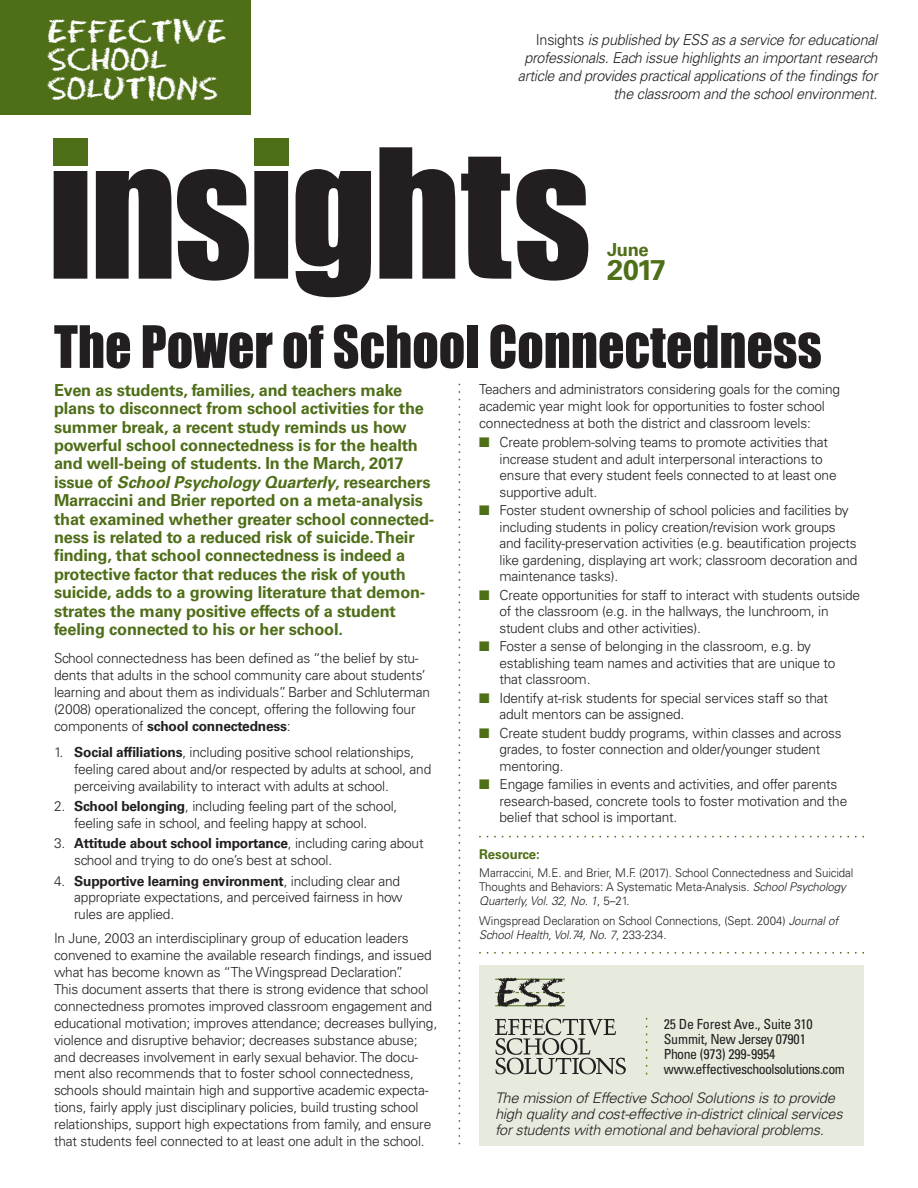
<style>
.page{position:relative;width:918px;height:1188px;background:#fff}
.page>*{position:absolute;margin:0;border:0;box-sizing:border-box;transform-origin:0 0}
.t1{font:166.2px "Impact";letter-spacing:-.02em;color:#231f20}
.head{font:54px "Impact";color:#231f20;scale:.96 1}
.t2{font:29.4px "Eraser Dust";color:#fff}
.sidebar_copy{font:700 28.5px "Univers LT Std";color:#4e6e17}
.sidebar_copy-2{font:700 18px "Univers LT Std";color:#4e6e17}
.base_body{font:700 16.5px/18.5px "Univers LT Std";letter-spacing:-.01em;color:#4e6e17}
.sidebar_copy-3{font:italic 300 15px/18px "Univers LT Std";letter-spacing:-.02em;color:#231f20;text-align:right;scale:.96 1}
.sidebar_copy-4{font:italic 300 14.55px/16.4px "Univers LT Std";letter-spacing:-.02em;color:#231f20}
.t3{font:condensed 13.95px "Univers LT Std";letter-spacing:-.01em;color:#231f20}
.t4{font:condensed 13.95px "Univers LT Std";letter-spacing:-.05em;color:#231f20}
.base_body-2{font:300 13.8px/17px "Univers LT Std";letter-spacing:-.015em;color:#231f20}
.base_body-3{font:700 13.5px "Univers LT Std";letter-spacing:-.01em;color:#4e6e17}
.base_body-4{font:300 12px/14px "Univers LT Std";letter-spacing:-.01em;color:#231f20;scale:.96 1}
.s1{font-style:normal}
.s2{font-style:italic}
.s3{font-weight:700}
.s4{color:#4e6e17}
</style>
<div class="page">
<div style="left:0;top:0;width:251px;height:115px;background:#4e6e17"></div>
<div style="left:53px;top:138px;width:35px;height:27px;background:#4e6e17"></div>
<div style="left:254px;top:138px;width:34px;height:27px;background:#4e6e17"></div>
<svg style="left:459px;top:384px;width:1px;height:760px"></svg>
<svg style="left:479px;top:952px;width:385px;height:2px"></svg>
<svg style="left:479px;top:836px;width:385px;height:1px"></svg>
<div style="left:479px;top:965px;width:385px;height:181px;background:#e6ebdd"></div>
<svg style="left:646px;top:1018px;width:1px;height:56px"></svg>
<svg style="left:495px;top:978px;width:70px;height:29px"></svg>
<svg style="left:495px;top:1019px;width:131px;height:55px"></svg>
<p class="t2" style="left:48px;top:15px;width:181px">EFFECTIVE</p>
<p class="t2" style="left:48px;top:43px;width:121px">SCHOOL</p>
<p class="t2" style="left:48px;top:71px;width:172px">SOLUTIONS</p>
<p class="sidebar_copy-3" style="left:518px;top:31px;width:376px"><span class="s1">Insights</span> is published by ESS as a service for educational professionals. Each issue highlights an important research article and provides practical applications of the findings for the classroom and the school environment.</p>
<p class="t1" style="left:48px;top:85px;width:545px">insights</p>
<p class="sidebar_copy-2" style="left:607px;top:240px;width:43px">June</p>
<p class="sidebar_copy" style="left:607px;top:254px;width:60px">2017</p>
<p class="head" style="left:54px;top:305px;width:801px">The Power of School Connectedness</p>
<p class="base_body" style="left:54px;top:381px;width:382px">Even as students, families, and teachers make plans to disconnect from school activities for the summer break, a recent study reminds us how powerful school connectedness is for the health and well-being of students. In the March, 2017 issue of <span class="s2">School Psychology Quarterly</span>, researchers Marraccini and Brier reported on a meta-analysis that examined whether greater school connected&shy;ness is related to a reduced risk of suicide. Their finding, that school connectedness is indeed a protective factor that reduces the risk of youth suicide, adds to a growing literature that demon&shy;strates the many positive effects of a student feeling connected to his or her school.</p>
<p class="base_body-2" style="left:54px;top:649px;width:378px">School connectedness has been defined as “the belief by stu&shy;dents that adults in the school community care about students’ learning and about them as individuals”. Barber and Schluterman (2008) operationalized the concept, offering the following four components of <span class="s3">school connectedness</span>:</p>
<p class="base_body-2" style="left:74px;top:744px;width:359px;text-indent:-20px">1. <span class="s3">Social affiliations</span>, including positive school relationships, feeling cared about and/or respected by adults at school, and perceiving availability to interact with adults at school.</p>
<p class="base_body-2" style="left:74px;top:798px;width:325px;text-indent:-20px">2. <span class="s3">School belonging</span>, including feeling part of the school, feeling safe in school, and feeling happy at school.</p>
<p class="base_body-2" style="left:74px;top:835px;width:351px;text-indent:-20px">3. <span class="s3">Attitude about school importance</span>, including caring about school and trying to do one’s best at school.</p>
<p class="base_body-2" style="left:74px;top:872px;width:330px;text-indent:-20px">4. <span class="s3">Supportive learning environment</span>, including clear and appropriate expectations, and perceived fairness in how rules are applied.</p>
<p class="base_body-2" style="left:54px;top:930px;width:385px">In June, 2003 an interdisciplinary group of education leaders convened to examine the available research findings, and issued what has become known as “The Wingspread Declaration”.<br>This document asserts that there is strong evidence that school connectedness promotes improved classroom engagement and educational motivation; improves attendance; decreases bullying, violence and disruptive behavior; decreases substance abuse; and decreases involvement in early sexual behavior. The docu&shy;ment also recommends that to foster school connectedness, schools should maintain high and supportive academic expecta&shy;tions, fairly apply just disciplinary policies, build trusting school relationships, support high expectations from family, and ensure that students feel connected to at least one adult in the school.</p>
<p class="base_body-2" style="left:479px;top:380px;width:362px">Teachers and administrators considering goals for the coming academic year might look for opportunities to foster school connectedness at both the district and classroom levels:</p>
<p class="base_body-2" style="left:500px;top:434px;width:339px;line-height:16.5px;text-indent:-20px"><span class="s4">■</span> Create problem-solving teams to promote activities that increase student and adult interpersonal interactions to ensure that every student feels connected to at least one supportive adult.</p>
<p class="base_body-2" style="left:500px;top:502px;width:360px;line-height:16.5px;text-indent:-20px"><span class="s4">■</span> Foster student ownership of school policies and facilities by including students in policy creation/revision work groups and facility-preservation activities (e.g. beautification projects like gardening, displaying art work; classroom decoration and maintenance tasks).</p>
<p class="base_body-2" style="left:500px;top:587px;width:362px;line-height:16.5px;text-indent:-20px"><span class="s4">■</span> Create opportunities for staff to interact with students outside of the classroom (e.g. in the hallways, the lunchroom, in student clubs and other activities).</p>
<p class="base_body-2" style="left:500px;top:638px;width:338px;line-height:16.5px;text-indent:-20px"><span class="s4">■</span> Foster a sense of belonging in the classroom, e.g. by establishing team names and activities that are unique to that classroom.</p>
<p class="base_body-2" style="left:500px;top:690px;width:330px;line-height:16.5px;text-indent:-20px"><span class="s4">■</span> Identify at-risk students for special services staff so that adult mentors can be assigned.</p>
<p class="base_body-2" style="left:500px;top:725px;width:344px;line-height:16.5px;text-indent:-20px"><span class="s4">■</span> Create student buddy programs, within classes and across grades, to foster connection and older/younger student mentoring.</p>
<p class="base_body-2" style="left:500px;top:776px;width:349px;line-height:16.5px;text-indent:-20px"><span class="s4">■</span> Engage families in events and activities, and offer parents research-based, concrete tools to foster motivation and the belief that school is important.</p>
<p class="base_body-3" style="left:479px;top:846px;width:62px">Resource:</p>
<p class="base_body-4" style="left:479px;top:866px;width:391px">Marraccini, M.E. and Brier, M.F. (2017). School Connectedness and Suicidal<br>Thoughts and Behaviors: A Systematic Meta-Analysis. <span class="s2">School Psychology<br>Quarterly, Vol. 32, No. 1</span>, 5–21.</p>
<p class="base_body-4" style="left:479px;top:914px;width:375px">Wingspread Declaration on School Connections, (Sept. 2004) <span class="s2">Journal of<br>School Health, Vol.74, No. 7</span>, 233-234.</p>
<p class="t3" style="left:664px;top:1015px;width:151px">25 De Forest Ave., Suite 310</p>
<p class="t3" style="left:664px;top:1030px;width:144px">Summit, New Jersey 07901</p>
<p class="t3" style="left:664px;top:1045px;width:113px">Phone (973) 299-9954</p>
<p class="t4" style="left:664px;top:1060px;width:183px">www.effectiveschoolsolutions.com</p>
<p class="sidebar_copy-4" style="left:495px;top:1090px;width:349px">The mission of Effective School Solutions is to provide high quality and cost-effective in-district clinical services for students with emotional and behavioral problems.</p>
</div>
